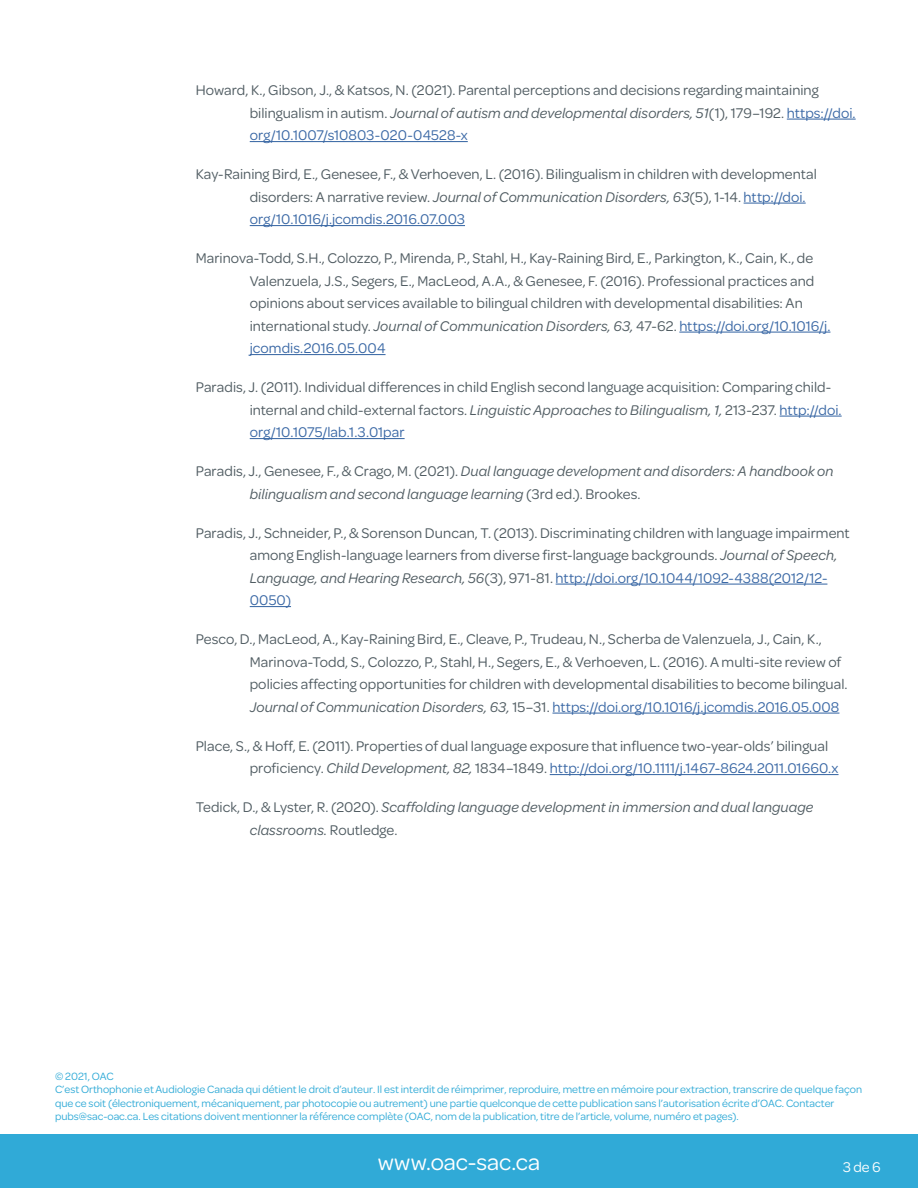
<style>
.page{position:relative;width:918px;height:1188px;background:#fff}
.page>*{position:absolute;margin:0;border:0;box-sizing:border-box;transform-origin:0 0}
.t1{font:24px "Omnes";color:#fff}
.t2{font:15px/22.5px "Omnes";letter-spacing:.005em;color:#505c62}
.t3{font:italic 15px/22.5px "Omnes";letter-spacing:.005em;color:#505c62}
.t4{font:15px "Omnes";color:#fff}
.t5{font:11.25px/13.5px "Omnes";color:#30aad7}
.s1{font-style:italic}
.s2{color:#3a68a5}
.s3{font-style:normal}
</style>
<div class="page">
<div style="left:0;top:1134px;width:918px;height:54px;background:#30aad7"></div>
<hr style="left:787px;top:119px;width:69px;height:1px;background:#3a68a5">
<hr style="left:250px;top:141px;width:218px;height:1px;background:#3a68a5">
<hr style="left:744px;top:203px;width:62px;height:1px;background:#3a68a5">
<hr style="left:250px;top:225px;width:215px;height:1px;background:#3a68a5">
<hr style="left:679px;top:332px;width:151px;height:1px;background:#3a68a5">
<hr style="left:250px;top:354px;width:136px;height:1px;background:#3a68a5">
<hr style="left:780px;top:416px;width:62px;height:1px;background:#3a68a5">
<hr style="left:250px;top:438px;width:155px;height:1px;background:#3a68a5">
<hr style="left:556px;top:584px;width:271px;height:1px;background:#3a68a5">
<hr style="left:250px;top:606px;width:41px;height:1px;background:#3a68a5">
<hr style="left:552px;top:713px;width:287px;height:1px;background:#3a68a5">
<hr style="left:550px;top:774px;width:289px;height:1px;background:#3a68a5">
<p class="t2" style="left:250px;top:78px;width:607px;text-indent:-54px">Howard, K., Gibson, J., &amp; Katsos, N. (2021). Parental perceptions and decisions regarding maintaining bilingualism in autism. <span class="s1">Journal of autism and developmental disorders, 51</span>(1), 179–192. <span class="s2">https://doi. org/10.1007/s10803-020-04528-x</span></p>
<p class="t2" style="left:250px;top:162px;width:569px;text-indent:-54px">Kay-Raining Bird, E., Genesee, F., &amp; Verhoeven, L. (2016). Bilingualism in children with developmental disorders: A narrative review. <span class="s1">Journal of Communication Disorders, 63</span>(5), 1-14. <span class="s2">http://doi. org/10.1016/j.jcomdis.2016.07.003</span></p>
<p class="t2" style="left:250px;top:246px;width:582px;text-indent:-54px">Marinova-Todd, S.H., Colozzo, P., Mirenda, P., Stahl, H., Kay-Raining Bird, E., Parkington, K., Cain, K., de Valenzuela, J.S., Segers, E., MacLeod, A.A., &amp; Genesee, F. (2016). Professional practices and opinions about services available to bilingual children with developmental disabilities: An international study. <span class="s1">Journal of Communication Disorders, 63,</span> 47-62. <span class="s2">https://doi.org/10.1016/j. jcomdis.2016.05.004</span></p>
<p class="t2" style="left:250px;top:375px;width:593px;text-indent:-54px">Paradis, J. (2011). Individual differences in child English second language acquisition: Comparing child&shy;internal and child-external factors. <span class="s1">Linguistic Approaches to Bilingualism, 1,</span> 213-237. <span class="s2">http://doi. org/10.1075/lab.1.3.01par</span></p>
<p class="t3" style="left:250px;top:459px;width:585px;text-indent:-54px"><span class="s3">Paradis, J., Genesee, F., &amp; Crago, M. (2021).</span> Dual language development and disorders: A handbook on bilingualism and second language learning <span class="s3">(3rd ed.). Brookes.</span></p>
<p class="t2" style="left:250px;top:520px;width:601px;text-indent:-54px">Paradis, J., Schneider, P., &amp; Sorenson Duncan, T. (2013). Discriminating children with language impairment among English-language learners from diverse first-language backgrounds. <span class="s1">Journal of Speech, Language, and Hearing Research, 56</span>(3), 971-81. <span class="s2">http://doi.org/10.1044/1092-4388(2012/12- 0050)</span></p>
<p class="t2" style="left:250px;top:627px;width:599px;text-indent:-54px">Pesco, D., MacLeod, A., Kay-Raining Bird, E., Cleave, P., Trudeau, N., Scherba de Valenzuela, J., Cain, K., Marinova-Todd, S., Colozzo, P., Stahl, H., Segers, E., &amp; Verhoeven, L. (2016). A multi-site review of policies affecting opportunities for children with developmental disabilities to become bilingual.<br><span class="s1">Journal of Communication Disorders, 63,</span> 15–31. <span class="s2">https://doi.org/10.1016/j.jcomdis.2016.05.008</span></p>
<p class="t2" style="left:250px;top:733px;width:590px;text-indent:-54px">Place, S., &amp; Hoff, E. (2011). Properties of dual language exposure that influence two-year-olds’ bilingual proficiency. <span class="s1">Child Development, 82,</span> 1834–1849. <span class="s2">http://doi.org/10.1111/j.1467-8624.2011.01660.x</span></p>
<p class="t3" style="left:250px;top:795px;width:565px;text-indent:-54px"><span class="s3">Tedick, D., &amp; Lyster, R. (2020).</span> Scaffolding language development in immersion and dual language classrooms. <span class="s3">Routledge.</span></p>
<p class="t5" style="left:55px;top:1068px;width:809px">© 2021, OAC<br>C’est Orthophonie et Audiologie Canada qui détient le droit d’auteur. Il est interdit de réimprimer, reproduire, mettre en mémoire pour extraction, transcrire de quelque façon que ce soit (électroniquement, mécaniquement, par photocopie ou autrement) une partie quelconque de cette publication sans l’autorisation écrite d’OAC. Contacter pubs@sac-oac.ca. Les citations doivent mentionner la référence complète (OAC, nom de la publication, titre de l’article, volume, numéro et pages).</p>
<p class="t4" style="left:843px;top:1157px;width:39px">3 de 6</p>
<h1 class="t1" style="left:378px;top:1146px;width:164px">www.oac-sac.ca</h1>
</div>
